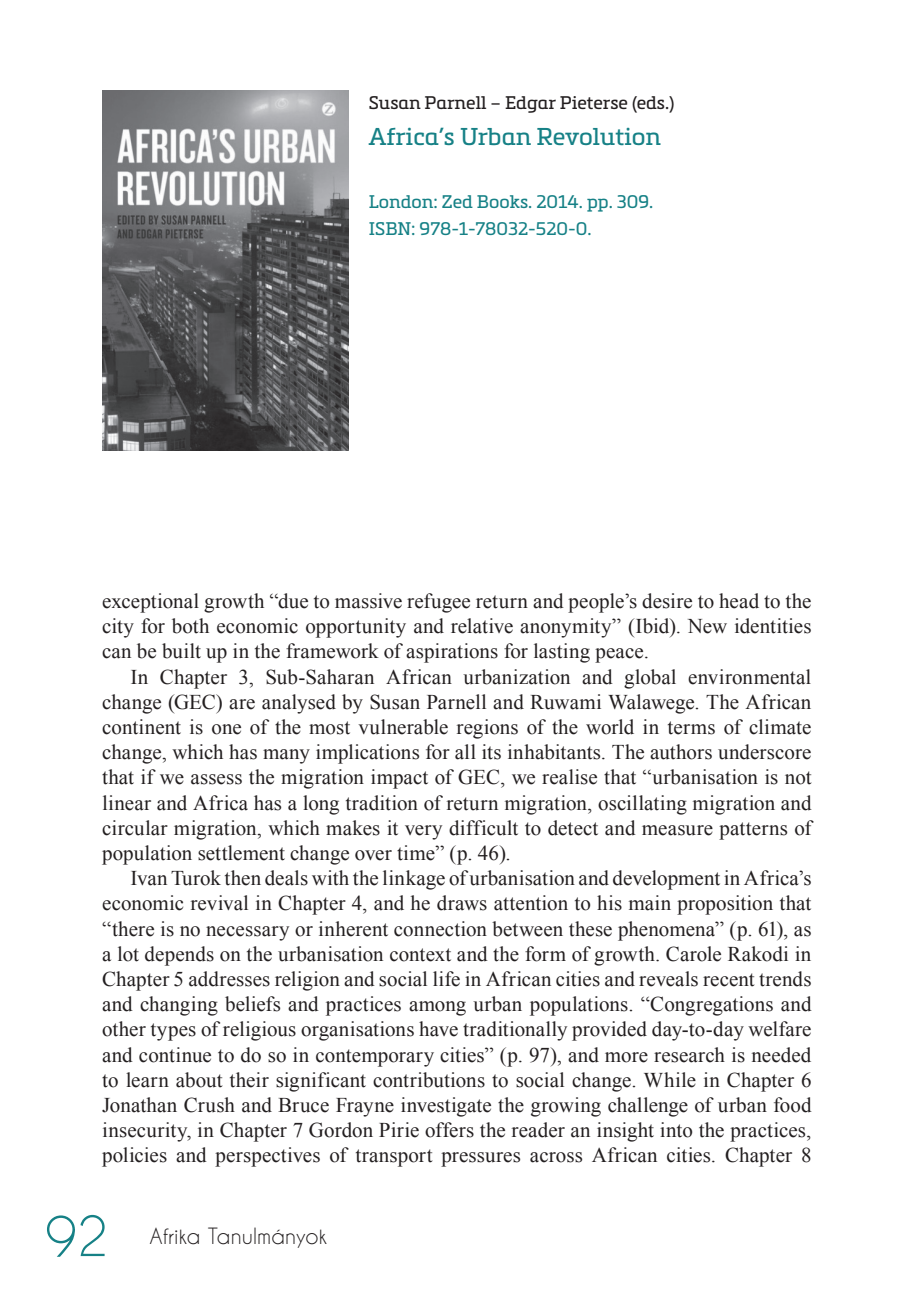
<style>
.page{position:relative;width:908px;height:1304px;background:#fff}
.page>*{position:absolute;margin:0;border:0;box-sizing:border-box;transform-origin:0 0}
.t1{font:52px "Caviar Dreams";color:#168186}
.t2{font:24px "Metronic Slab Pro";color:#168186}
.t3{font:21px/25.2px "Times New Roman";letter-spacing:.005em;color:#231f20;text-align:justify}
.t4{font:21px "Caviar Dreams";color:#231f20}
.t5{font:18px/27px "Metronic Slab Pro";color:#168186}
.t6{font:18px "Metronic Slab Pro";color:#231f20}
</style>
<div class="page">
<img style="left:102px;top:91px;width:246px;height:360px">
<p class="t6" style="left:369px;top:90px;width:307px">Susan Parnell – Edgar Pieterse (eds.)</p>
<p class="t2" style="left:369px;top:120px;width:293px">Africa’s Urban Revolution</p>
<p class="t5" style="left:369px;top:188px;width:286px">London: Zed Books. 2014. pp. 309.<br>ISBN: 978-1-78032-520-0.</p>
<p class="t3" style="left:102px;top:588px;width:710px">exceptional growth “due to massive refugee return and people’s desire to head to the city for both economic opportunity and relative anonymity” (Ibid). New identities can be built up in the framework of aspirations for lasting peace.</p>
<p class="t3" style="left:102px;top:664px;width:710px;text-indent:28px">In Chapter 3, Sub-Saharan African urbanization and global environmental change (GEC) are analysed by Susan Parnell and Ruwami Walawege. The African continent is one of the most vulnerable regions of the world in terms of climate change, which has many implications for all its inhabitants. The authors underscore that if we assess the migration impact of GEC, we realise that “urbanisation is not linear and Africa has a long tradition of return migration, oscillating migration and circular migration, which makes it very difficult to detect and measure patterns of population settlement change over time” (p. 46).</p>
<p class="t3" style="left:102px;top:865px;width:710px;text-indent:28px">Ivan Turok then deals with the linkage of urbanisation and development in Africa’s economic revival in Chapter 4, and he draws attention to his main proposition that “there is no necessary or inherent connection between these phenomena” (p. 61), as a lot depends on the urbanisation context and the form of growth. Carole Rakodi in Chapter 5 addresses religion and social life in African cities and reveals recent trends and changing beliefs and practices among urban populations. “Congregations and other types of religious organisations have traditionally provided day-to-day welfare and continue to do so in contemporary cities” (p. 97), and more research is needed to learn about their significant contributions to social change. While in Chapter 6<br>Jonathan Crush and Bruce Frayne investigate the growing challenge of urban food insecurity, in Chapter 7 Gordon Pirie offers the reader an insight into the practices, policies and perspectives of transport pressures across African cities. Chapter 8</p>
<h1 class="t1" style="left:45px;top:1205px;width:65px">92</h1>
<p class="t4" style="left:149px;top:1224px;width:179px">Afrika Tanulmányok</p>
</div>
